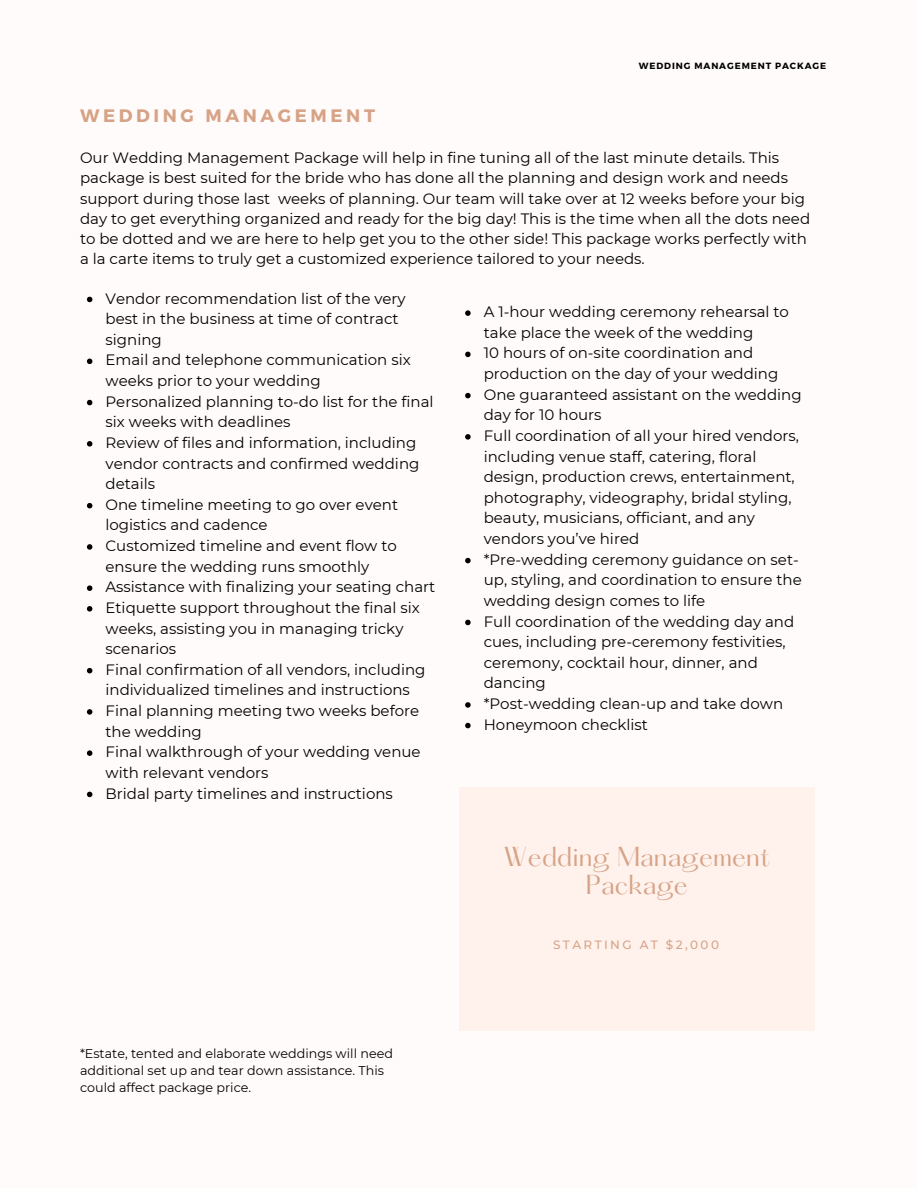
<style>
.page{position:relative;width:918px;height:1188px;background:#fffbfa}
.page>*{position:absolute;margin:0;border:0;box-sizing:border-box;transform-origin:0 0}
.t1{font:24px/28.2px "Hatton";color:#d7a386;text-align:center}
.t2{font:700 18px "Montserrat";letter-spacing:.2em;color:#d7a386}
.t3{font:15px/20.5px "Montserrat";color:#000}
.t4{font:12.75px/17px "Montserrat";color:#000}
.t5{font:500 12px "Montserrat";letter-spacing:.2em;color:#d7a386}
.t6{font:700 9px "Montserrat";letter-spacing:.1em;color:#000}
</style>
<div class="page">
<div style="left:459px;top:787px;width:356px;height:243px;background:#fff1ec"></div>
<svg style="left:87px;top:297px;width:5px;height:5px"></svg>
<svg style="left:87px;top:359px;width:5px;height:5px"></svg>
<svg style="left:87px;top:400px;width:5px;height:5px"></svg>
<svg style="left:87px;top:441px;width:5px;height:6px"></svg>
<svg style="left:87px;top:503px;width:5px;height:5px"></svg>
<svg style="left:87px;top:544px;width:5px;height:6px"></svg>
<svg style="left:87px;top:585px;width:5px;height:6px"></svg>
<svg style="left:87px;top:606px;width:5px;height:6px"></svg>
<svg style="left:87px;top:668px;width:5px;height:5px"></svg>
<svg style="left:87px;top:709px;width:5px;height:6px"></svg>
<svg style="left:87px;top:750px;width:5px;height:6px"></svg>
<svg style="left:87px;top:792px;width:5px;height:5px"></svg>
<svg style="left:465px;top:310px;width:6px;height:6px"></svg>
<svg style="left:465px;top:352px;width:6px;height:5px"></svg>
<svg style="left:465px;top:393px;width:6px;height:5px"></svg>
<svg style="left:465px;top:434px;width:6px;height:6px"></svg>
<svg style="left:465px;top:558px;width:6px;height:5px"></svg>
<svg style="left:465px;top:620px;width:6px;height:5px"></svg>
<svg style="left:465px;top:702px;width:6px;height:6px"></svg>
<svg style="left:465px;top:723px;width:6px;height:5px"></svg>
<p class="t2" style="left:80px;top:104px;width:297px">WEDDING MANAGEMENT</p>
<p class="t6" style="left:639px;top:60px;width:189px">WEDDING MANAGEMENT PACKAGE</p>
<p class="t3" style="left:80px;top:148px;width:732px">Our Wedding Management Package will help in fine tuning all of the last minute details. This package is best suited for the bride who has done all the planning and design work and needs support during those last weeks of planning. Our team will take over at 12 weeks before your big day to get everything organized and ready for the big day! This is the time when all the dots need to be dotted and we are here to help get you to the other side! This package works perfectly with a la carte items to truly get a customized experience tailored to your needs.</p>
<h2 class="t3" style="left:106px;top:288px;width:302px">Vendor recommendation list of the very best in the business at time of contract signing</h2>
<p class="t3" style="left:106px;top:350px;width:307px">Email and telephone communication six weeks prior to your wedding</p>
<p class="t3" style="left:106px;top:391px;width:330px">Personalized planning to-do list for the final six weeks with deadlines</p>
<p class="t3" style="left:106px;top:432px;width:315px">Review of files and information, including vendor contracts and confirmed wedding details</p>
<p class="t3" style="left:106px;top:494px;width:294px">One timeline meeting to go over event logistics and cadence</p>
<p class="t3" style="left:106px;top:535px;width:293px">Customized timeline and event flow to ensure the wedding runs smoothly</p>
<p class="t3" style="left:106px;top:577px;width:331px">Assistance with finalizing your seating chart</p>
<p class="t3" style="left:106px;top:597px;width:316px">Etiquette support throughout the final six weeks, assisting you in managing tricky scenarios</p>
<p class="t3" style="left:106px;top:659px;width:321px">Final confirmation of all vendors, including individualized timelines and instructions</p>
<p class="t3" style="left:106px;top:700px;width:315px">Final planning meeting two weeks before the wedding</p>
<p class="t3" style="left:106px;top:742px;width:317px">Final walkthrough of your wedding venue with relevant vendors</p>
<p class="t3" style="left:106px;top:783px;width:289px">Bridal party timelines and instructions</p>
<h5 class="t4" style="left:80px;top:1045px;width:314px">*Estate, tented and elaborate weddings will need additional set up and tear down assistance. This could affect package price.</h5>
<p class="t3" style="left:484px;top:302px;width:307px">A 1-hour wedding ceremony rehearsal to take place the week of the wedding</p>
<p class="t3" style="left:484px;top:343px;width:296px">10 hours of on-site coordination and production on the day of your wedding</p>
<p class="t3" style="left:484px;top:384px;width:319px">One guaranteed assistant on the wedding day for 10 hours</p>
<p class="t3" style="left:484px;top:425px;width:317px">Full coordination of all your hired vendors, including venue staff, catering, floral design, production crews, entertainment, photography, videography, bridal styling, beauty, musicians, officiant, and any vendors you’ve hired</p>
<p class="t3" style="left:484px;top:549px;width:320px">*Pre-wedding ceremony guidance on set&shy;up, styling, and coordination to ensure the wedding design comes to life</p>
<p class="t3" style="left:484px;top:611px;width:312px">Full coordination of the wedding day and cues, including pre-ceremony festivities, ceremony, cocktail hour, dinner, and dancing</p>
<p class="t3" style="left:484px;top:693px;width:301px">*Post-wedding clean-up and take down</p>
<p class="t3" style="left:484px;top:714px;width:166px">Honeymoon checklist</p>
<h1 class="t1" style="left:504px;top:845px;width:268px">Wedding Management<br>Package</h1>
<h4 class="t5" style="left:553px;top:937px;width:167px">STARTING AT $2,000</h4>
</div>
